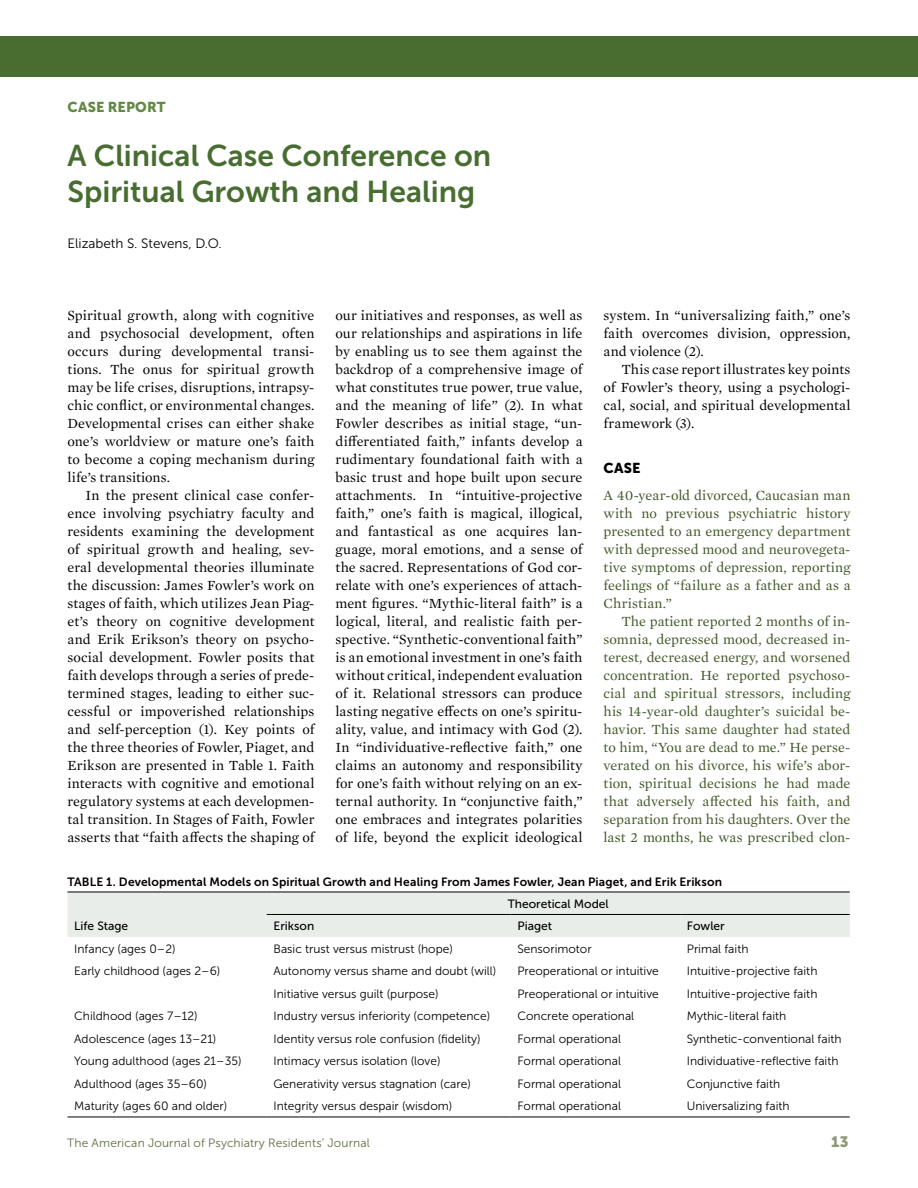
<style>
.page{position:relative;width:918px;height:1188px;background:#fff}
.page>*{position:absolute;margin:0;border:0;box-sizing:border-box;transform-origin:0 0}
.t1{font:30px/36px "Museo Sans 700";color:#476e30}
.t2{font:15px "Museo Sans 900";color:#8f9777}
.t3{font:14.25px/18px "Mercury Text G1";letter-spacing:.005em;color:#000;text-align:justify}
.t4{font:14.25px/18px "Mercury Text G1";letter-spacing:.005em;color:#405827;text-align:justify}
.t5{font:14.25px "Museo Sans 900";letter-spacing:.01em;color:#628941}
.t6{font:14.25px "Museo Sans 900";color:#000}
.t7{font:13.5px "Museo Sans 300";color:#000}
.t8{font:12px "Museo Sans 300";color:#000}
.t9{font:12px "Museo Sans 700";letter-spacing:.015em;color:#000}
.t10{font:12px "Museo Sans 300";letter-spacing:.015em;color:#5e6e41}
.t11{font:12px "Museo Sans 500";color:#000}
</style>
<div class="page">
<div style="left:0;top:36px;width:918px;height:40px;background:#476e30"></div>
<div style="left:68px;top:893px;width:782px;height:44px;background:#e8edea"></div>
<svg style="left:68px;top:1116px;width:782px;height:1px"></svg>
<hr style="left:267px;top:914px;width:244px;height:1px;background:#000">
<hr style="left:511px;top:914px;width:169px;height:1px;background:#000">
<hr style="left:680px;top:914px;width:170px;height:1px;background:#000">
<hr style="left:68px;top:892px;width:199px;height:1px;background:#000">
<hr style="left:267px;top:892px;width:244px;height:1px;background:#000">
<hr style="left:511px;top:892px;width:169px;height:1px;background:#000">
<hr style="left:680px;top:892px;width:170px;height:1px;background:#000">
<hr style="left:68px;top:1117px;width:199px;height:1px;background:#000">
<hr style="left:267px;top:1117px;width:244px;height:1px;background:#000">
<hr style="left:511px;top:1117px;width:169px;height:1px;background:#000">
<hr style="left:680px;top:1117px;width:170px;height:1px;background:#000">
<p class="t5" style="left:68px;top:99px;width:97px">CASE REPORT</p>
<h1 class="t1" style="left:68px;top:138px;width:425px">A Clinical Case Conference on<br>Spiritual Growth and Healing</h1>
<p class="t7" style="left:68px;top:237px;width:156px">Elizabeth S. Stevens, D.O.</p>
<p class="t3" style="left:335px;top:306px;width:249px">our initiatives and responses, as well as our relationships and aspirations in life by enabling us to see them against the backdrop of a comprehensive image of what constitutes true power, true value, and the meaning of life” (2). In what Fowler describes as initial stage, “un&shy;differentiated faith,” infants develop a rudimentary foundational faith with a basic trust and hope built upon secure attachments. In “intuitive-projective faith,” one’s faith is magical, illogical, and fantastical as one acquires lan&shy;guage, moral emotions, and a sense of the sacred. Representations of God cor&shy;relate with one’s experiences of attach&shy;ment figures. “Mythic-literal faith” is a logical, literal, and realistic faith per&shy;spective. “Synthetic-conventional faith” is an emotional investment in one’s faith without critical, independent evaluation of it. Relational stressors can produce lasting negative effects on one’s spiritu&shy;ality, value, and intimacy with God (2).<br>In “individuative-reflective faith,” one claims an autonomy and responsibility for one’s faith without relying on an ex&shy;ternal authority. In “conjunctive faith,” one embraces and integrates polarities of life, beyond the explicit ideological</p>
<p class="t3" style="left:603px;top:306px;width:249px">system. In “universalizing faith,” one’s faith overcomes division, oppression, and violence (2).</p>
<p class="t3" style="left:68px;top:306px;width:249px">Spiritual growth, along with cognitive and psychosocial development, often occurs during developmental transi&shy;tions. The onus for spiritual growth may be life crises, disruptions, intrapsy&shy;chic conflict, or environmental changes.<br>Developmental crises can either shake one’s worldview or mature one’s faith to become a coping mechanism during life’s transitions.</p>
<p class="t3" style="left:68px;top:486px;width:249px;text-indent:18px">In the present clinical case confer&shy;ence involving psychiatry faculty and residents examining the development of spiritual growth and healing, sev&shy;eral developmental theories illuminate the discussion: James Fowler’s work on stages of faith, which utilizes Jean Piag&shy;et’s theory on cognitive development and Erik Erikson’s theory on psycho&shy;social development. Fowler posits that faith develops through a series of prede&shy;termined stages, leading to either suc&shy;cessful or impoverished relationships and self-perception (1). Key points of the three theories of Fowler, Piaget, and Erikson are presented in Table 1. Faith interacts with cognitive and emotional regulatory systems at each developmen&shy;tal transition. In Stages of Faith, Fowler asserts that “faith affects the shaping of</p>
<p class="t3" style="left:603px;top:360px;width:249px;text-indent:18px">This case report illustrates key points of Fowler’s theory, using a psychologi&shy;cal, social, and spiritual developmental framework (3).</p>
<p class="t6" style="left:603px;top:460px;width:39px">CASE</p>
<p class="t4" style="left:603px;top:486px;width:249px">A 40-year-old divorced, Caucasian man with no previous psychiatric history presented to an emergency department with depressed mood and neurovegeta&shy;tive symptoms of depression, reporting feelings of “failure as a father and as a Christian.”</p>
<p class="t4" style="left:603px;top:612px;width:249px;text-indent:18px">The patient reported 2 months of in&shy;somnia, depressed mood, decreased in&shy;terest, decreased energy, and worsened concentration. He reported psychoso&shy;cial and spiritual stressors, including his 14-year-old daughter’s suicidal be&shy;havior. This same daughter had stated to him, “You are dead to me.” He perse&shy;verated on his divorce, his wife’s abor&shy;tion, spiritual decisions he had made that adversely affected his faith, and separation from his daughters. Over the last 2 months, he was prescribed clon-</p>
<p class="t9" style="left:68px;top:875px;width:656px">TABLE 1. Developmental Models on Spiritual Growth and Healing From James Fowler, Jean Piaget, and Erik Erikson</p>
<p class="t11" style="left:74px;top:920px;width:56px">Life Stage</p>
<p class="t11" style="left:508px;top:897px;width:103px">Theoretical Model</p>
<p class="t11" style="left:273px;top:920px;width:42px">Erikson</p>
<p class="t11" style="left:517px;top:920px;width:36px">Piaget</p>
<p class="t11" style="left:687px;top:920px;width:39px">Fowler</p>
<p class="t8" style="left:74px;top:942px;width:103px">Infancy (ages 0–2)</p>
<p class="t8" style="left:273px;top:942px;width:181px">Basic trust versus mistrust (hope)</p>
<p class="t8" style="left:517px;top:942px;width:76px">Sensorimotor</p>
<p class="t8" style="left:687px;top:942px;width:63px">Primal faith</p>
<p class="t8" style="left:74px;top:965px;width:148px">Early childhood (ages 2–6)</p>
<p class="t8" style="left:273px;top:965px;width:224px">Autonomy versus shame and doubt (will)</p>
<p class="t8" style="left:517px;top:965px;width:143px">Preoperational or intuitive</p>
<p class="t8" style="left:687px;top:965px;width:132px">Intuitive-projective faith</p>
<p class="t8" style="left:273px;top:987px;width:167px">Initiative versus guilt (purpose)</p>
<p class="t8" style="left:517px;top:987px;width:143px">Preoperational or intuitive</p>
<p class="t8" style="left:687px;top:987px;width:132px">Intuitive-projective faith</p>
<p class="t8" style="left:74px;top:1010px;width:125px">Childhood (ages 7–12)</p>
<p class="t8" style="left:273px;top:1010px;width:218px">Industry versus inferiority (competence)</p>
<p class="t8" style="left:517px;top:1010px;width:118px">Concrete operational</p>
<p class="t8" style="left:687px;top:1010px;width:101px">Mythic-literal faith</p>
<p class="t8" style="left:74px;top:1032px;width:144px">Adolescence (ages 13–21)</p>
<p class="t8" style="left:273px;top:1032px;width:209px">Identity versus role confusion (fidelity)</p>
<p class="t8" style="left:517px;top:1032px;width:105px">Formal operational</p>
<p class="t8" style="left:687px;top:1032px;width:156px">Synthetic-conventional faith</p>
<p class="t8" style="left:74px;top:1055px;width:169px">Young adulthood (ages 21–35)</p>
<p class="t8" style="left:273px;top:1055px;width:169px">Intimacy versus isolation (love)</p>
<p class="t8" style="left:517px;top:1055px;width:105px">Formal operational</p>
<p class="t8" style="left:687px;top:1055px;width:153px">Individuative-reflective faith</p>
<p class="t8" style="left:74px;top:1077px;width:134px">Adulthood (ages 35–60)</p>
<p class="t8" style="left:273px;top:1077px;width:199px">Generativity versus stagnation (care)</p>
<p class="t8" style="left:517px;top:1077px;width:105px">Formal operational</p>
<p class="t8" style="left:687px;top:1077px;width:95px">Conjunctive faith</p>
<p class="t8" style="left:74px;top:1100px;width:155px">Maturity (ages 60 and older)</p>
<p class="t8" style="left:273px;top:1100px;width:180px">Integrity versus despair (wisdom)</p>
<p class="t8" style="left:517px;top:1100px;width:105px">Formal operational</p>
<p class="t8" style="left:687px;top:1100px;width:104px">Universalizing faith</p>
<p class="t10" style="left:67px;top:1136px;width:304px">The American Journal of Psychiatry Residents’ Journal</p>
<p class="t2" style="left:831px;top:1133px;width:19px">13</p>
</div>
